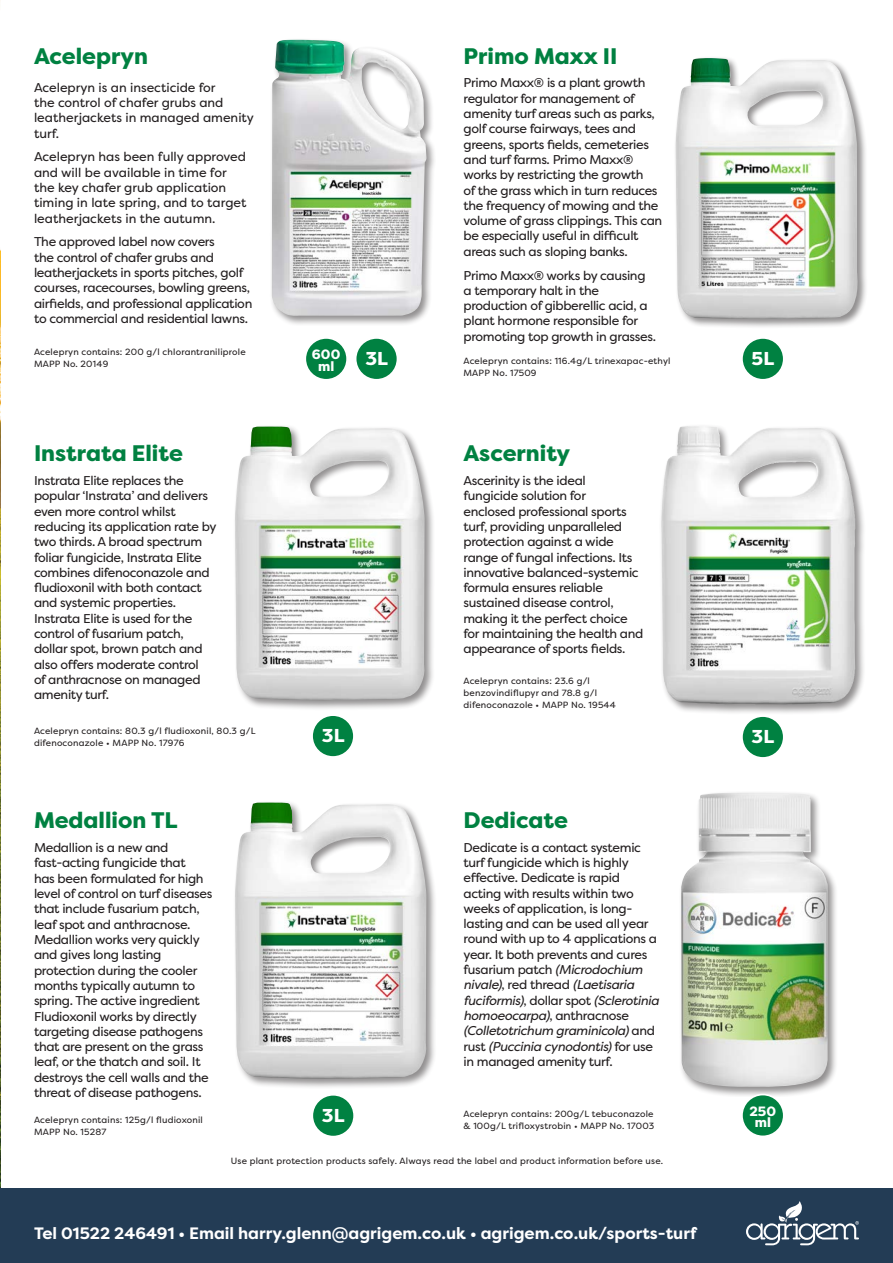
<style>
.page{position:relative;width:893px;height:1263px;background:#fff}
.page>*{position:absolute;margin:0;border:0;box-sizing:border-box;transform-origin:0 0}
.t1{font:800 22.5px "Filson Pro";color:#008141}
.t2{font:800 18.6px "Filson Pro";letter-spacing:.01em;color:#fff}
.t3{font:700 16.5px "Filson Pro";color:#fff}
.t4{font:800 13.5px "Filson Pro";letter-spacing:.01em;color:#fff}
.t5{font:12.75px/15.3px "Filson Pro";letter-spacing:-.025em;color:#231f20}
.t6{font:12.75px/15.3px "Filson Pro";color:#231f20}
.t7{font:9px/12px "Filson Pro";letter-spacing:.02em;color:#231f20}
.s1{font-style:italic}
</style>
<div class="page">
<div style="left:269px;top:37px;width:168px;height:290px;background:#231f20;opacity:.5"></div>
<img style="left:272px;top:40px;width:154px;height:276px">
<div style="left:356px;top:338px;width:41px;height:42px;background:#008141;border-radius:50%"></div>
<div style="left:355px;top:337px;width:43px;height:44px;border:2px solid #fff;border-radius:50%"></div>
<div style="left:305px;top:338px;width:42px;height:42px;background:#008141;border-radius:50%"></div>
<div style="left:304px;top:337px;width:44px;height:44px;border:2px solid #fff;border-radius:50%"></div>
<div style="left:312px;top:715px;width:42px;height:42px;background:#008141;border-radius:50%"></div>
<div style="left:311px;top:714px;width:44px;height:44px;border:2px solid #fff;border-radius:50%"></div>
<div style="left:232px;top:424px;width:203px;height:287px;background:#231f20;opacity:.5"></div>
<img style="left:235px;top:427px;width:190px;height:273px">
<div style="left:312px;top:1095px;width:42px;height:41px;background:#008141;border-radius:50%"></div>
<div style="left:311px;top:1094px;width:44px;height:43px;border:2px solid #fff;border-radius:50%"></div>
<div style="left:232px;top:800px;width:205px;height:289px;background:#231f20;opacity:.5"></div>
<img style="left:235px;top:802px;width:192px;height:277px">
<div style="left:742px;top:716px;width:42px;height:42px;background:#008141;border-radius:50%"></div>
<div style="left:741px;top:715px;width:44px;height:44px;border:2px solid #fff;border-radius:50%"></div>
<div style="left:659px;top:423px;width:207px;height:292px;background:#231f20;opacity:.5"></div>
<img style="left:661px;top:426px;width:194px;height:279px">
<div style="left:679px;top:790px;width:159px;height:307px;background:#231f20;opacity:.5"></div>
<img style="left:681px;top:793px;width:146px;height:295px">
<div style="left:742px;top:1094px;width:42px;height:42px;background:#008141;border-radius:50%"></div>
<div style="left:741px;top:1094px;width:44px;height:43px;border:2px solid #fff;border-radius:50%"></div>
<img style="left:0;top:249px;width:1px;height:821px">
<svg style="left:0;top:1070px;width:1px;height:118px"></svg>
<div style="left:0;top:1188px;width:893px;height:75px;background:#233c55"></div>
<svg style="left:746px;top:1201px;width:113px;height:44px"></svg>
<div style="left:742px;top:338px;width:42px;height:42px;background:#008141;border-radius:50%"></div>
<div style="left:741px;top:337px;width:44px;height:44px;border:2px solid #fff;border-radius:50%"></div>
<div style="left:673px;top:56px;width:194px;height:273px;background:#231f20;opacity:.5"></div>
<img style="left:675px;top:58px;width:183px;height:261px">
<p class="t1" style="left:34px;top:42px;width:116px">Acelepryn</p>
<p class="t6" style="left:34px;top:79px;width:221px">Acelepryn is an insecticide for<br>the control of chafer grubs and leatherjackets in managed amenity turf.</p>
<p class="t6" style="left:34px;top:149px;width:214px">Acelepryn has been fully approved and will be available in time for the key chafer grub application timing in late spring, and to target leatherjackets in the autumn.</p>
<p class="t5" style="left:34px;top:234px;width:220px">The approved label now covers<br>the control of chafer grubs and leatherjackets in sports pitches, golf courses, racecourses, bowling greens, airfields, and professional application to commercial and residential lawns.</p>
<p class="t7" style="left:34px;top:345px;width:213px">Acelepryn contains: 200 g/l chlorantraniliprole</p>
<p class="t7" style="left:34px;top:357px;width:76px">MAPP No. 20149</p>
<p class="t1" style="left:34px;top:439px;width:150px">Instrata Elite</p>
<p class="t5" style="left:34px;top:473px;width:184px">Instrata Elite replaces the popular ‘Instrata’ and delivers even more control whilst reducing its application rate by two thirds. A broad spectrum foliar fungicide, Instrata Elite combines difenoconazole and fludioxonil with both contact and systemic properties.<br>Instrata Elite is used for the control of fusarium patch, dollar spot, brown patch and also offers moderate control<br>of anthracnose on managed amenity turf.</p>
<p class="t7" style="left:34px;top:725px;width:223px">Acelepryn contains: 80.3 g/l fludioxonil, 80.3 g/L difenoconazole • MAPP No. 17976</p>
<p class="t1" style="left:34px;top:806px;width:145px">Medallion TL</p>
<p class="t5" style="left:34px;top:840px;width:136px">Medallion is a new and</p>
<p class="t5" style="left:34px;top:855px;width:180px">fast-acting fungicide that<br>has been formulated for high level of control on turf diseases that include fusarium patch, leaf spot and anthracnose.<br>Medallion works very quickly and gives long lasting protection during the cooler months typically autumn to spring. The active ingredient<br>Fludioxonil works by directly targeting disease pathogens that are present on the grass leaf, or the thatch and soil. It destroys the cell walls and the threat of disease pathogens.</p>
<p class="t7" style="left:34px;top:1114px;width:170px">Acelepryn contains: 125g/l fludioxonil</p>
<p class="t7" style="left:34px;top:1126px;width:74px">MAPP No. 15287</p>
<p class="t4" style="left:312px;top:346px;width:30px">600</p>
<p class="t4" style="left:318px;top:357px;width:18px">ml</p>
<p class="t2" style="left:365px;top:347px;width:24px">3L</p>
<p class="t2" style="left:322px;top:724px;width:24px">3L</p>
<p class="t2" style="left:322px;top:1104px;width:24px">3L</p>
<p class="t1" style="left:463px;top:42px;width:156px">Primo Maxx II</p>
<p class="t5" style="left:463px;top:75px;width:200px">Primo Maxx® is a plant growth regulator for management of amenity turf areas such as parks, golf course fairways, tees and greens, sports fields, cemeteries and turf farms. Primo Maxx® works by restricting the growth<br>of the grass which in turn reduces the frequency of mowing and the volume of grass clippings. This can be especially useful in difficult areas such as sloping banks.</p>
<p class="t5" style="left:463px;top:267px;width:194px">Primo Maxx® works by causing a temporary halt in the production of gibberellic acid, a plant hormone responsible for promoting top growth in grasses.</p>
<p class="t7" style="left:463px;top:354px;width:209px">Acelepryn contains: 116.4g/L trinexapac-ethyl</p>
<p class="t2" style="left:752px;top:347px;width:24px">5L</p>
<p class="t7" style="left:463px;top:366px;width:75px">MAPP No. 17509</p>
<p class="t1" style="left:463px;top:439px;width:108px">Ascernity</p>
<p class="t5" style="left:463px;top:473px;width:181px">Ascerinity is the ideal fungicide solution for<br>enclosed professional sports turf, providing unparalleled protection against a wide range of fungal infections. Its innovative balanced-systemic formula ensures reliable sustained disease control, making it the perfect choice for maintaining the health and appearance of sports fields.</p>
<p class="t7" style="left:463px;top:674px;width:154px">Acelepryn contains: 23.6 g/l benzovindiflupyr and 78.8 g/l difenoconazole • MAPP No. 19544</p>
<p class="t1" style="left:463px;top:806px;width:106px">Dedicate</p>
<p class="t5" style="left:463px;top:839px;width:197px">Dedicate is a contact systemic turf fungicide which is highly effective. Dedicate is rapid acting with results within two weeks of application, is long&shy;lasting and can be used all year round with up to 4 applications a year. It both prevents and cures fusarium patch <span class="s1">(Microdochium nivale)</span>, red thread <span class="s1">(Laetisaria fuciformis)</span>, dollar spot <span class="s1">(Sclerotinia homoeocarpa)</span>, anthracnose <span class="s1">(Colletotrichum graminicola)</span> and rust <span class="s1">(Puccinia cynodontis)</span> for use in managed amenity turf.</p>
<p class="t2" style="left:752px;top:725px;width:24px">3L</p>
<p class="t7" style="left:463px;top:1107px;width:192px">Acelepryn contains: 200g/L tebuconazole &amp; 100g/L trifloxystrobin • MAPP No. 17003</p>
<p class="t4" style="left:749px;top:1102px;width:28px">250</p>
<p class="t4" style="left:755px;top:1114px;width:18px">ml</p>
<p class="t7" style="left:231px;top:1155px;width:434px">Use plant protection products safely. Always read the label and product information before use.</p>
<p class="t3" style="left:34px;top:1222px;width:664px">Tel 01522 246491 • Email harry.glenn@agrigem.co.uk • agrigem.co.uk/sports-turf</p>
</div>
